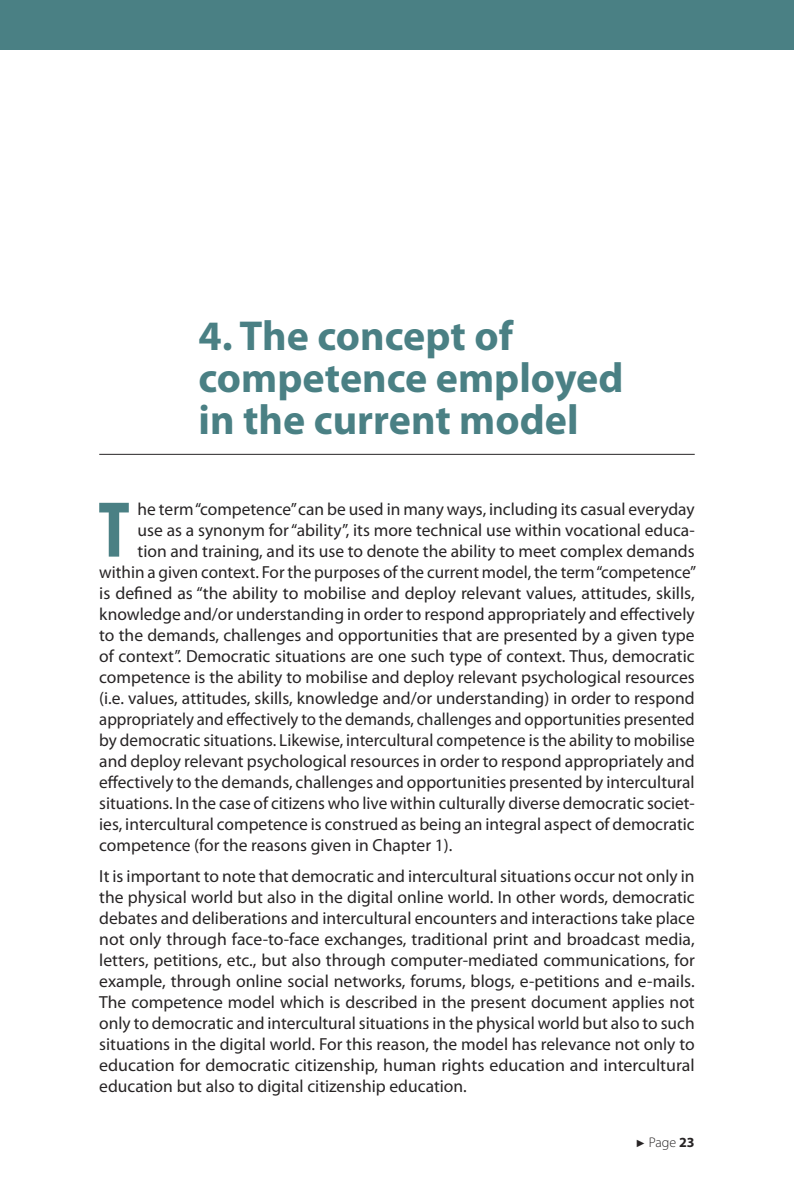
<style>
.page{position:relative;width:794px;height:1191px;background:#fff}
.page>*{position:absolute;margin:0;border:0;box-sizing:border-box;transform-origin:0 0}
.t1{font:700 condensed 79.8px "Myriad Pro";color:#4a8084}
.t2{font:700 42px/42px "Myriad Pro";color:#4a8084}
.t3{font:17.5px/21px "Myriad Pro";color:#272425;text-align:justify}
.t4{font:17.5px "Myriad Pro";color:#272425;scale:.96 1}
.t5{font:300 14px "Myriad Pro";color:#272425}
.s1{font-family:"Arial";font-weight:400;font-size:10.5px}
.s2{font-weight:700}
</style>
<div class="page">
<div style="left:0;top:0;width:794px;height:50px;background:#4a8084"></div>
<hr style="left:99px;top:454px;width:595px;height:1px;background:#272425">
<h2 class="t2" style="left:198px;top:318px;width:426px">4. The concept of competence employed in the current model</h2>
<h1 class="t1" style="left:98px;top:482px;width:33px">T</h1>
<p class="t3" style="left:138px;top:499px;width:558px">he term “competence” can be used in many ways, including its casual everyday</p>
<p class="t3" style="left:138px;top:520px;width:558px">use as a synonym for “ability”, its more technical use within vocational educa-</p>
<p class="t3" style="left:138px;top:541px;width:558px">tion and training, and its use to denote the ability to meet complex demands</p>
<p class="t3" style="left:99px;top:562px;width:598px">within a given context. For the purposes of the current model, the term “competence”</p>
<p class="t3" style="left:99px;top:583px;width:597px">is defined as “the ability to mobilise and deploy relevant values, attitudes, skills,</p>
<p class="t3" style="left:99px;top:604px;width:597px">knowledge and/or understanding in order to respond appropriately and effectively</p>
<p class="t3" style="left:99px;top:625px;width:597px">to the demands, challenges and opportunities that are presented by a given type</p>
<p class="t3" style="left:99px;top:646px;width:597px">of context”. Democratic situations are one such type of context. Thus, democratic</p>
<p class="t3" style="left:99px;top:667px;width:597px">competence is the ability to mobilise and deploy relevant psychological resources</p>
<p class="t3" style="left:99px;top:688px;width:597px">(i.e. values, attitudes, skills, knowledge and/or understanding) in order to respond</p>
<p class="t4" style="left:99px;top:712px;width:622px">appropriately and effectively to the demands, challenges and opportunities presented</p>
<p class="t3" style="left:99px;top:730px;width:597px">by democratic situations. Likewise, intercultural competence is the ability to mobilise</p>
<p class="t3" style="left:99px;top:751px;width:597px">and deploy relevant psychological resources in order to respond appropriately and</p>
<p class="t3" style="left:99px;top:772px;width:597px">effectively to the demands, challenges and opportunities presented by intercultural</p>
<p class="t3" style="left:99px;top:793px;width:597px">situations. In the case of citizens who live within culturally diverse democratic societ-</p>
<p class="t3" style="left:99px;top:814px;width:597px">ies, intercultural competence is construed as being an integral aspect of democratic</p>
<p class="t3" style="left:99px;top:835px;width:354px">competence (for the reasons given in Chapter 1).</p>
<p class="t3" style="left:99px;top:866px;width:597px">It is important to note that democratic and intercultural situations occur not only in the physical world but also in the digital online world. In other words, democratic debates and deliberations and intercultural encounters and interactions take place not only through face-to-face exchanges, traditional print and broadcast media, letters, petitions, etc., but also through computer-mediated communications, for example, through online social networks, forums, blogs, e-petitions and e-mails.<br>The competence model which is described in the present document applies not only to democratic and intercultural situations in the physical world but also to such situations in the digital world. For this reason, the model has relevance not only to education for democratic citizenship, human rights education and intercultural education but also to digital citizenship education.</p>
<p class="t5" style="left:635px;top:1136px;width:61px"><span class="s1">►</span> Page <span class="s2">23</span></p>
</div>
